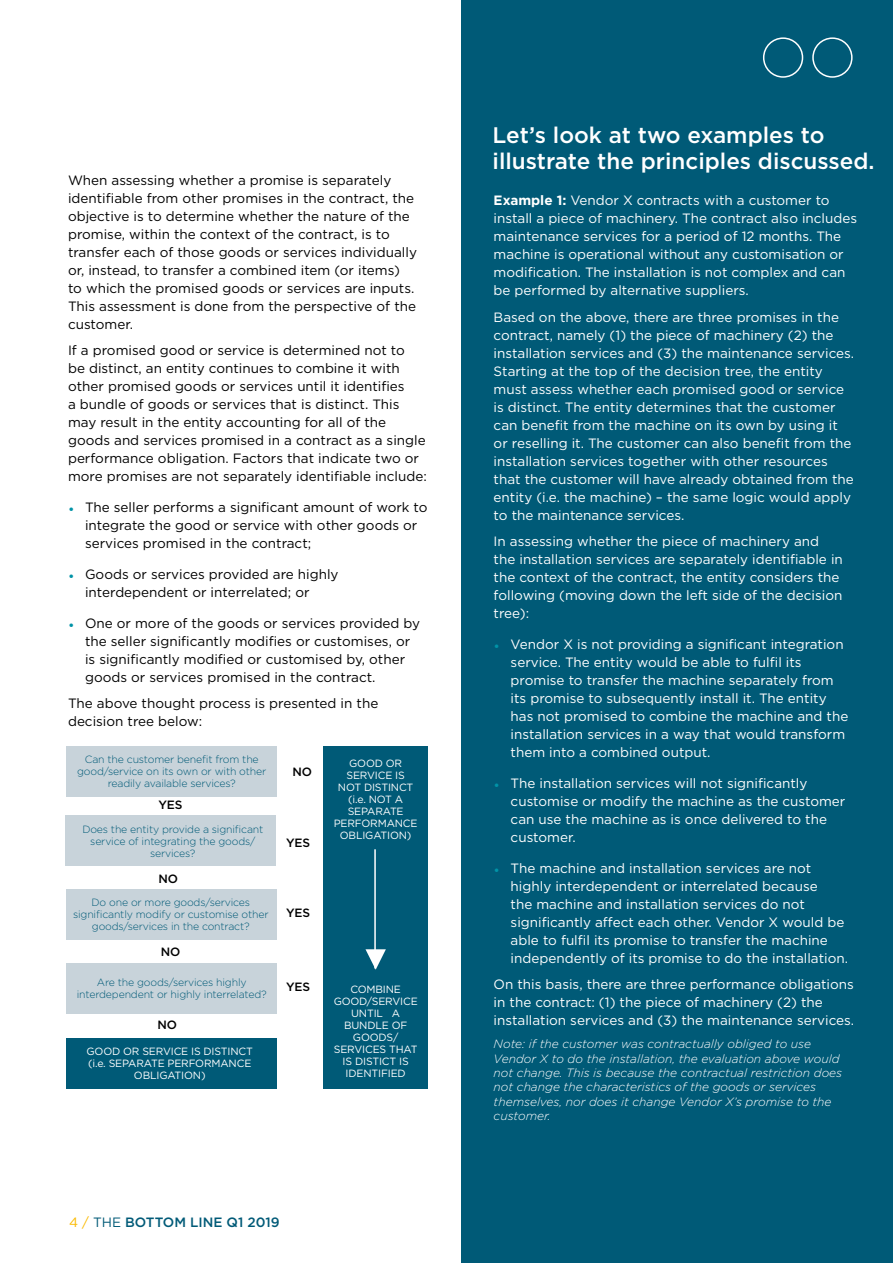
<style>
.page{position:relative;width:893px;height:1263px;background:#fff}
.page>*{position:absolute;margin:0;border:0;box-sizing:border-box;transform-origin:0 0}
.t1{font:500 22.5px/25.5px "Gotham";color:#fff}
.t2{font:13.5px/18px "Gotham";color:#fff}
.t3{font:13.5px/18px "Gotham";color:#000}
.t4{font:500 13.5px "Gotham";color:#005a77}
.t5{font:italic 300 12px/14.4px "Gotham";color:#fff}
.t6{font:500 12px "Gotham";letter-spacing:-.015em;color:#000}
.t7{font:300 10.5px/12px "Gotham";letter-spacing:-.015em;color:#005a77;text-align:center}
.t8{font:10.5px/12px "Gotham";letter-spacing:-.015em;color:#fff;text-align:center}
.s1{color:#0093a7}
.s2{font-weight:400;color:#fbba00}
.s3{font-weight:400}
.s4{font-weight:700}
</style>
<div class="page">
<div style="left:461px;top:0;width:432px;height:1263px;background:#005a77"></div>
<div style="left:763px;top:37px;width:40px;height:41px;border:2px solid #fff;border-radius:50%"></div>
<div style="left:812px;top:37px;width:41px;height:41px;border:2px solid #fff;border-radius:50%"></div>
<div style="left:66px;top:746px;width:210px;height:50px;background:#c8d3da"></div>
<div style="left:65px;top:815px;width:211px;height:51px;background:#c8d3da"></div>
<div style="left:66px;top:889px;width:210px;height:51px;background:#c8d3da"></div>
<div style="left:66px;top:963px;width:210px;height:50px;background:#c8d3da"></div>
<div style="left:66px;top:1038px;width:210px;height:51px;background:#005a77"></div>
<div style="left:323px;top:746px;width:104px;height:343px;background:#005a77"></div>
<hr style="left:374px;top:849px;width:2px;height:119px;background:#fff">
<svg style="left:365px;top:949px;width:21px;height:21px"></svg>
<p class="t3" style="left:68px;top:171px;width:350px">When assessing whether a promise is separately identifiable from other promises in the contract, the objective is to determine whether the nature of the promise, within the context of the contract, is to transfer each of those goods or services individually or, instead, to transfer a combined item (or items) to which the promised goods or services are inputs.<br>This assessment is done from the perspective of the customer.</p>
<p class="t3" style="left:68px;top:341px;width:360px">If a promised good or service is determined not to<br>be distinct, an entity continues to combine it with other promised goods or services until it identifies<br>a bundle of goods or services that is distinct. This may result in the entity accounting for all of the goods and services promised in a contract as a single performance obligation. Factors that indicate two or more promises are not separately identifiable include:</p>
<p class="t3" style="left:85px;top:498px;width:344px;text-indent:-17px"><span class="s1">•</span> The seller performs a significant amount of work to integrate the good or service with other goods or services promised in the contract;</p>
<p class="t3" style="left:85px;top:565px;width:255px;text-indent:-17px"><span class="s1">•</span> Goods or services provided are highly interdependent or interrelated; or</p>
<p class="t3" style="left:85px;top:613px;width:337px;text-indent:-17px"><span class="s1">•</span> One or more of the goods or services provided by the seller significantly modifies or customises, or is significantly modified or customised by, other goods or services promised in the contract.</p>
<p class="t3" style="left:68px;top:694px;width:312px">The above thought process is presented in the decision tree below:</p>
<p class="t7" style="left:77px;top:753px;width:191px">Can the customer benefit from the good/service on its own or with other readily available services?</p>
<p class="t7" style="left:82px;top:823px;width:183px">Does the entity provide a significant service of integrating the goods/ services?</p>
<p class="t6" style="left:159px;top:797px;width:25px">YES</p>
<p class="t6" style="left:158px;top:871px;width:21px">NO</p>
<p class="t7" style="left:73px;top:896px;width:197px">Do one or more goods/services significantly modify or customise other goods/services in the contract?</p>
<p class="t6" style="left:161px;top:944px;width:21px">NO</p>
<p class="t7" style="left:77px;top:976px;width:191px">Are the goods/services highly interdependent or highly interrelated?</p>
<p class="t6" style="left:157px;top:1017px;width:21px">NO</p>
<p class="t8" style="left:87px;top:1045px;width:168px">GOOD OR SERVICE IS DISTINCT (i.e. SEPARATE PERFORMANCE<br>OBLIGATION)</p>
<p class="t6" style="left:293px;top:764px;width:21px">NO</p>
<p class="t6" style="left:286px;top:834px;width:25px">YES</p>
<p class="t6" style="left:286px;top:905px;width:25px">YES</p>
<p class="t6" style="left:286px;top:979px;width:25px">YES</p>
<p class="t8" style="left:334px;top:757px;width:85px">GOOD OR<br>SERVICE IS<br>NOT DISTINCT (i.e. NOT A<br>SEPARATE<br>PERFORMANCE<br>OBLIGATION)</p>
<p class="t8" style="left:334px;top:983px;width:86px">COMBINE<br>GOOD/SERVICE<br>UNTIL A<br>BUNDLE OF<br>GOODS/<br>SERVICES THAT<br>IS DISTICT IS<br>IDENTIFIED</p>
<p class="t4" style="left:69px;top:1213px;width:212px"><span class="s2">4 /</span> <span class="s3">THE</span> BOTTOM LINE Q1 2019</p>
<h1 class="t1" style="left:493px;top:122px;width:384px">Let’s look at two examples to illustrate the principles discussed.</h1>
<p class="t2" style="left:494px;top:191px;width:365px"><span class="s4">Example 1:</span> Vendor X contracts with a customer to install a piece of machinery. The contract also includes maintenance services for a period of 12 months. The machine is operational without any customisation or modification. The installation is not complex and can be performed by alternative suppliers.</p>
<p class="t2" style="left:494px;top:308px;width:362px">Based on the above, there are three promises in the contract, namely (1) the piece of machinery (2) the installation services and (3) the maintenance services.<br>Starting at the top of the decision tree, the entity must assess whether each promised good or service is distinct. The entity determines that the customer can benefit from the machine on its own by using it or reselling it. The customer can also benefit from the installation services together with other resources that the customer will have already obtained from the entity (i.e. the machine) – the same logic would apply to the maintenance services.</p>
<p class="t2" style="left:494px;top:532px;width:351px">In assessing whether the piece of machinery and the installation services are separately identifiable in the context of the contract, the entity considers the following (moving down the left side of the decision tree):</p>
<p class="t2" style="left:511px;top:635px;width:339px;text-indent:-17px"><span class="s1">•</span> Vendor X is not providing a significant integration service. The entity would be able to fulfil its promise to transfer the machine separately from its promise to subsequently install it. The entity has not promised to combine the machine and the installation services in a way that would transform them into a combined output.</p>
<p class="t2" style="left:511px;top:774px;width:336px;text-indent:-17px"><span class="s1">•</span> The installation services will not significantly customise or modify the machine as the customer can use the machine as is once delivered to the customer.</p>
<p class="t2" style="left:511px;top:858px;width:339px;text-indent:-17px"><span class="s1">•</span> The machine and installation services are not highly interdependent or interrelated because<br>the machine and installation services do not significantly affect each other. Vendor X would be able to fulfil its promise to transfer the machine independently of its promise to do the installation.</p>
<p class="t2" style="left:494px;top:975px;width:362px">On this basis, there are three performance obligations in the contract: (1) the piece of machinery (2) the installation services and (3) the maintenance services.</p>
<p class="t5" style="left:494px;top:1036px;width:350px">Note: if the customer was contractually obliged to use Vendor X to do the installation, the evaluation above would not change. This is because the contractual restriction does not change the characteristics of the goods or services themselves, nor does it change Vendor X’s promise to the customer.</p>
</div>
